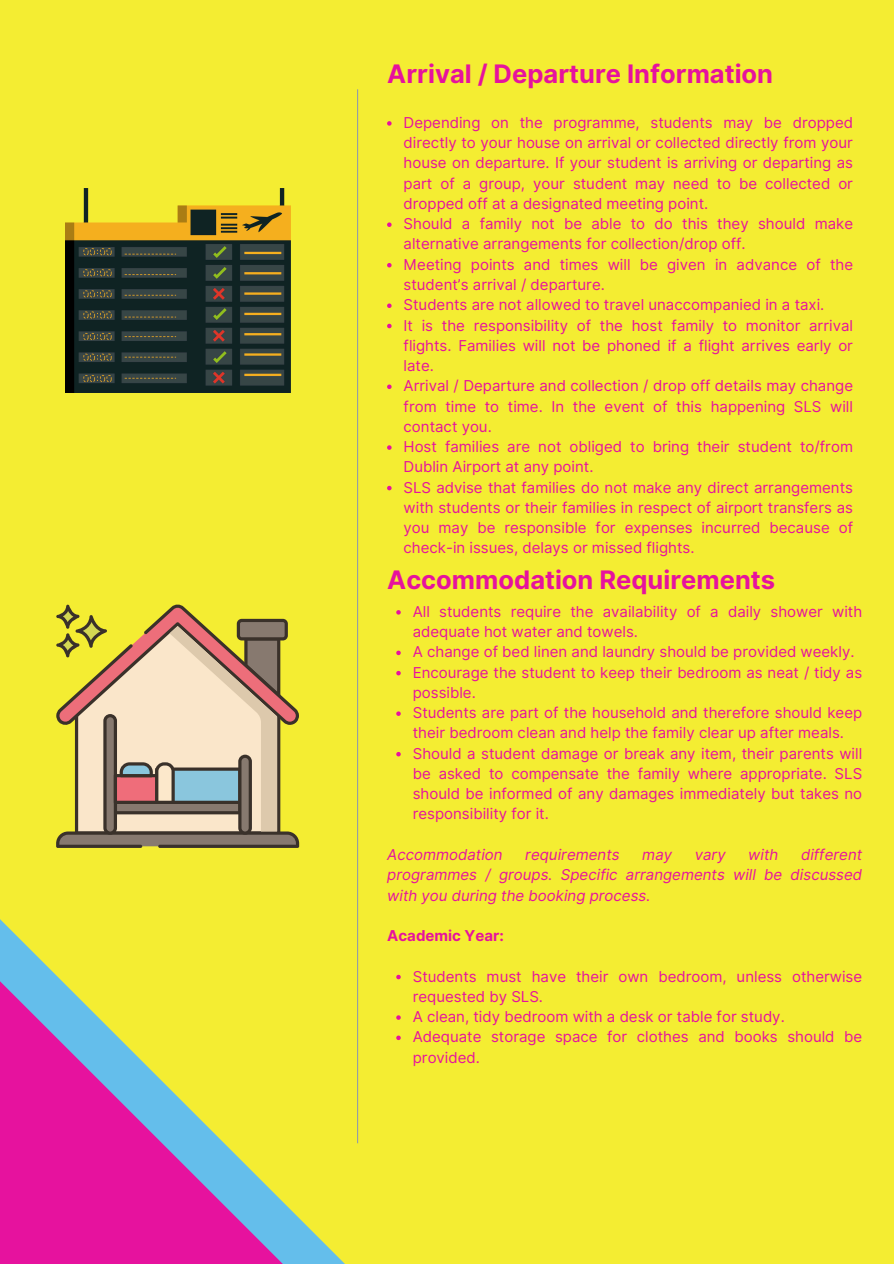
<style>
.page{position:relative;width:894px;height:1264px;background:#fff}
.page>*{position:absolute;margin:0;border:0;box-sizing:border-box;transform-origin:0 0}
.t1{font:700 25.5px "Inter";color:#e6129e}
.t2{font:15px/20.2px "Inter";color:#e6129e}
.t3{font:italic 15px/20.2px "Inter";color:#e6129e;text-align:justify}
.t4{font:700 15px "Inter";color:#e6129e}
</style>
<div class="page">
<div style="left:0;top:0;width:893px;height:1263px;background:#f4ed32"></div>
<hr style="left:357px;top:89px;width:1px;height:1054px;background:#949ea5">
<svg style="left:387px;top:121px;width:4px;height:5px"></svg>
<svg style="left:387px;top:222px;width:4px;height:5px"></svg>
<svg style="left:387px;top:263px;width:4px;height:4px"></svg>
<svg style="left:387px;top:303px;width:4px;height:5px"></svg>
<svg style="left:387px;top:324px;width:4px;height:4px"></svg>
<svg style="left:387px;top:384px;width:4px;height:5px"></svg>
<svg style="left:387px;top:445px;width:4px;height:5px"></svg>
<svg style="left:387px;top:486px;width:4px;height:4px"></svg>
<img style="left:65px;top:188px;width:225px;height:204px">
<svg style="left:0;top:934px;width:401px;height:329px"></svg>
<svg style="left:56px;top:604px;width:243px;height:244px"></svg>
<svg style="left:396px;top:610px;width:4px;height:4px"></svg>
<svg style="left:396px;top:650px;width:4px;height:5px"></svg>
<svg style="left:396px;top:671px;width:4px;height:4px"></svg>
<svg style="left:396px;top:711px;width:4px;height:5px"></svg>
<svg style="left:396px;top:752px;width:4px;height:4px"></svg>
<svg style="left:396px;top:974px;width:4px;height:5px"></svg>
<svg style="left:396px;top:1015px;width:4px;height:4px"></svg>
<svg style="left:396px;top:1035px;width:4px;height:5px"></svg>
<p class="t1" style="left:387px;top:58px;width:387px">Arrival / Departure Information</p>
<h1 class="t2" style="left:403px;top:112px;width:451px;text-align:justify">Depending on the programme, students may be dropped directly to your house on arrival or collected directly from your house on departure. If your student is arriving or departing as part of a group, your student may need to be collected or dropped off at a designated meeting point.</h1>
<p class="t2" style="left:403px;top:214px;width:451px">Should a family not be able to do this they should make alternative arrangements for collection/drop off.</p>
<p class="t2" style="left:403px;top:254px;width:451px">Meeting points and times will be given in advance of the student’s arrival / departure.</p>
<p class="t2" style="left:403px;top:295px;width:422px">Students are not allowed to travel unaccompanied in a taxi.</p>
<p class="t2" style="left:403px;top:315px;width:451px;text-align:justify">It is the responsibility of the host family to monitor arrival flights. Families will not be phoned if a flight arrives early or late.</p>
<p class="t2" style="left:403px;top:376px;width:451px;text-align:justify">Arrival / Departure and collection / drop off details may change from time to time. In the event of this happening SLS will contact you.</p>
<p class="t2" style="left:403px;top:436px;width:451px">Host families are not obliged to bring their student to/from<br>Dublin Airport at any point.</p>
<p class="t2" style="left:403px;top:477px;width:451px;text-align:justify">SLS advise that families do not make any direct arrangements with students or their families in respect of airport transfers as you may be responsible for expenses incurred because of check-in issues, delays or missed flights.</p>
<h1 class="t1" style="left:387px;top:564px;width:389px">Accommodation Requirements</h1>
<p class="t2" style="left:412px;top:601px;width:451px">All students require the availability of a daily shower with adequate hot water and towels.</p>
<p class="t2" style="left:412px;top:641px;width:443px">A change of bed linen and laundry should be provided weekly.</p>
<p class="t2" style="left:412px;top:662px;width:451px">Encourage the student to keep their bedroom as neat / tidy as possible.</p>
<p class="t2" style="left:412px;top:702px;width:451px">Students are part of the household and therefore should keep their bedroom clean and help the family clear up after meals.</p>
<p class="t2" style="left:412px;top:743px;width:451px;text-align:justify">Should a student damage or break any item, their parents will be asked to compensate the family where appropriate. SLS should be informed of any damages immediately but takes no responsibility for it.</p>
<p class="t3" style="left:387px;top:844px;width:117px">Accommodation</p>
<p class="t3" style="left:525px;top:844px;width:96px">requirements</p>
<p class="t3" style="left:642px;top:844px;width:31px">may</p>
<p class="t3" style="left:694px;top:844px;width:32px">vary</p>
<p class="t3" style="left:748px;top:844px;width:32px">with</p>
<p class="t3" style="left:387px;top:844px;width:476px;text-indent:413px">different programmes / groups. Specific arrangements will be discussed with you during the booking process.</p>
<p class="t4" style="left:387px;top:926px;width:118px">Academic Year:</p>
<h2 class="t2" style="left:412px;top:965px;width:451px">Students must have their own bedroom, unless otherwise requested by SLS.</h2>
<p class="t2" style="left:412px;top:1006px;width:373px">A clean, tidy bedroom with a desk or table for study.</p>
<p class="t2" style="left:412px;top:1026px;width:451px">Adequate storage space for clothes and books should be provided.</p>
</div>
